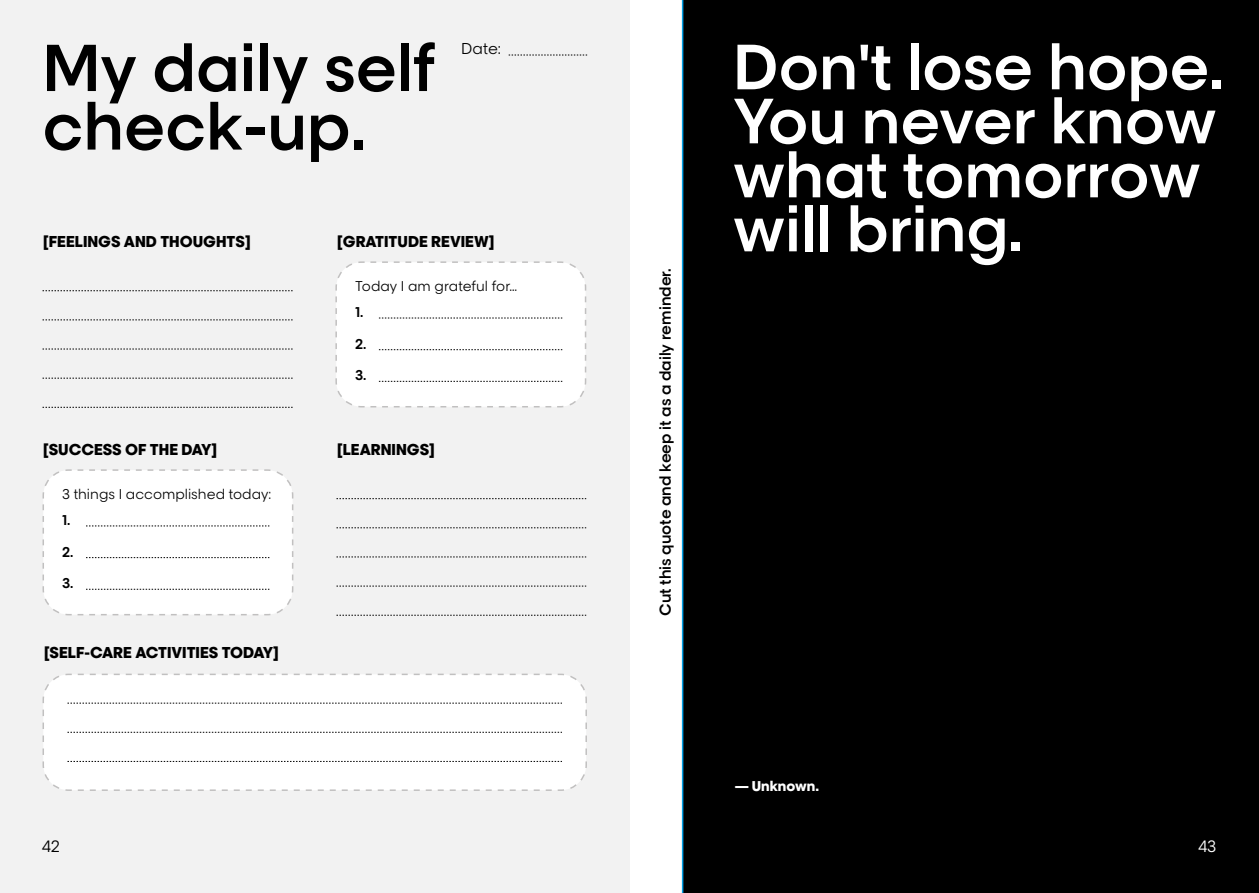
<style>
.page{position:relative;width:1259px;height:893px;background:#fff}
.page>*{position:absolute;margin:0;border:0;box-sizing:border-box;transform-origin:0 0}
.t1{font:700 63px/58.5px "LOREAL PRO 4 Semi";color:#000}
.t2{font:700 60.75px/54px "LOREAL PRO 4 Semi";color:#fff}
.t3{font:15.6px "LOREAL PRO 2 Book";color:#000}
.t4{font:15.6px "LOREAL PRO 2 Book";color:#fff}
.t5{font:15px "LOREAL PRO 5 Bold";color:#000}
.t6{font:700 15px "LOREAL PRO 4 Semi";color:#000}
.t7{font:15px "LOREAL PRO 2 Book";color:#000}
.t8{font:13.5px "LOREAL PRO 2 Book";color:#000}
.t9{font:700 13.5px "LOREAL PRO 4 Semi";color:#000}
.t10{font:13.5px "LOREAL PRO 5 Bold";color:#fff}
</style>
<div class="page">
<div style="left:683px;top:0;width:576px;height:893px;background:#000"></div>
<div style="left:0;top:0;width:629px;height:893px;background:#f2f2f2"></div>
<svg style="left:335px;top:261px;width:252px;height:147px"></svg>
<svg style="left:42px;top:469px;width:252px;height:147px"></svg>
<svg style="left:43px;top:290px;width:250px;height:1px"></svg>
<svg style="left:43px;top:320px;width:250px;height:1px"></svg>
<svg style="left:43px;top:349px;width:250px;height:1px"></svg>
<svg style="left:43px;top:378px;width:250px;height:1px"></svg>
<svg style="left:43px;top:407px;width:250px;height:1px"></svg>
<svg style="left:336px;top:498px;width:250px;height:1px"></svg>
<svg style="left:336px;top:528px;width:250px;height:1px"></svg>
<svg style="left:336px;top:557px;width:250px;height:1px"></svg>
<svg style="left:336px;top:586px;width:250px;height:1px"></svg>
<svg style="left:336px;top:615px;width:250px;height:1px"></svg>
<div style="left:42px;top:673px;width:545px;height:118px;background:#fff"></div>
<svg style="left:67px;top:703px;width:495px;height:1px"></svg>
<svg style="left:67px;top:732px;width:495px;height:1px"></svg>
<svg style="left:67px;top:761px;width:495px;height:1px"></svg>
<svg style="left:508px;top:55px;width:79px;height:1px"></svg>
<hr style="left:682px;top:0;width:1px;height:893px;background:#009ee3">
<h1 class="t1" style="left:43px;top:35px;width:394px">My daily self check-up.</h1>
<p class="t7" style="left:461px;top:38px;width:41px">Date:</p>
<p class="t5" style="left:43px;top:229px;width:210px">[FEELINGS AND THOUGHTS]</p>
<p class="t5" style="left:336px;top:229px;width:160px">[GRATITUDE REVIEW]</p>
<p class="t8" style="left:355px;top:277px;width:164px">Today I am grateful for…</p>
<p class="t9" style="left:355px;top:302px;width:10px">1.</p>
<p class="t9" style="left:355px;top:334px;width:13px">2.</p>
<p class="t9" style="left:355px;top:365px;width:13px">3.</p>
<p class="t5" style="left:43px;top:437px;width:177px">[SUCCESS OF THE DAY]</p>
<p class="t5" style="left:336px;top:437px;width:100px">[LEARNINGS]</p>
<p class="t8" style="left:62px;top:485px;width:211px">3 things I accomplished today:</p>
<p class="t9" style="left:62px;top:510px;width:10px">1.</p>
<p class="t9" style="left:62px;top:541px;width:13px">2.</p>
<p class="t9" style="left:62px;top:573px;width:13px">3.</p>
<p class="t5" style="left:43px;top:641px;width:237px">[SELF-CARE ACTIVITIES TODAY]</p>
<p class="t6" style="left:654px;top:616px;width:349px;rotate:-90deg">Cut this quote and keep it as a daily reminder.</p>
<h2 class="t2" style="left:733px;top:36px;width:492px">Don't lose hope.<br>You never know what tomorrow</h2>
<h2 class="t2" style="left:733px;top:198px;width:291px">will bring.</h2>
<p class="t10" style="left:735px;top:776px;width:85px">— Unknown.</p>
<p class="t3" style="left:42px;top:835px;width:20px">42</p>
<p class="t4" style="left:1198px;top:835px;width:20px">43</p>
</div>
